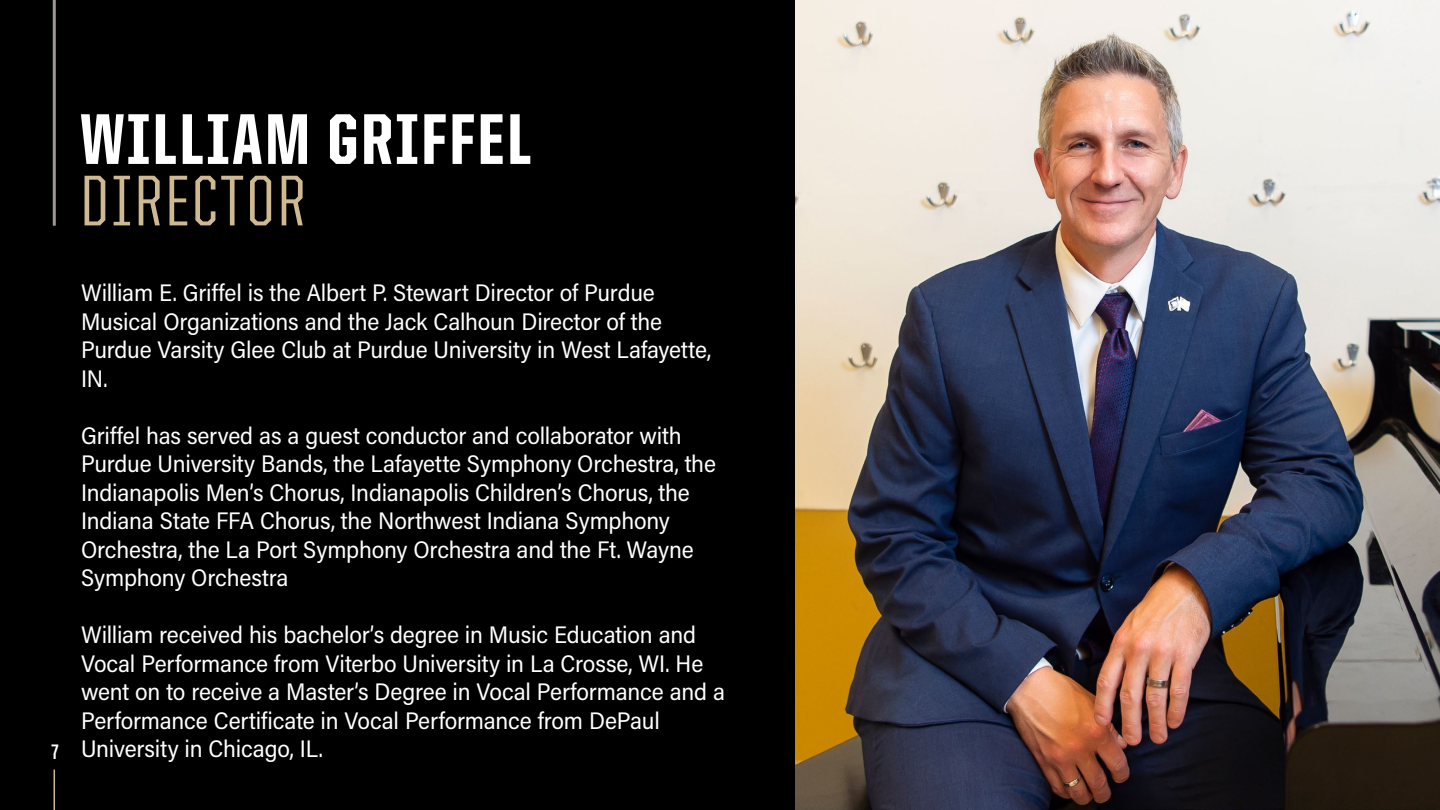
<style>
.page{position:relative;width:1440px;height:810px;background:#fff}
.page>*{position:absolute;margin:0;border:0;box-sizing:border-box;transform-origin:0 0}
.t1{font:800 72px "United Sans Cond";letter-spacing:.04em;color:#fff}
.t2{font:500 72px "United Sans Cond";letter-spacing:.04em;color:#cfb991}
.t3{font:24px/28.5px "Acumin Pro Semi Cond";letter-spacing:-.01em;color:#fff}
</style>
<div class="page">
<div style="left:0;top:0;width:795px;height:810px;background:#000"></div>
<hr style="left:53px;top:0;width:3px;height:226px;background:#9d9795">
<hr style="left:54px;top:770px;width:1px;height:40px;background:#cfb991">
<img style="left:795px;top:0;width:645px;height:810px">
<h1 class="t1" style="left:81px;top:102px;width:452px">WILLIAM GRIFFEL</h1>
<h1 class="t2" style="left:81px;top:164px;width:226px">DIRECTOR</h1>
<p class="t3" style="left:81px;top:278px;width:631px">William E. Griffel is the Albert P. Stewart Director of Purdue Musical Organizations and the Jack Calhoun Director of the Purdue Varsity Glee Club at Purdue University in West Lafayette, IN.</p>
<p class="t3" style="left:81px;top:420px;width:636px">Griffel has served as a guest conductor and collaborator with Purdue University Bands, the Lafayette Symphony Orchestra, the Indianapolis Men’s Chorus, Indianapolis Children’s Chorus, the Indiana State FFA Chorus, the Northwest Indiana Symphony Orchestra, the La Port Symphony Orchestra and the Ft. Wayne Symphony Orchestra</p>
<p class="t3" style="left:81px;top:619px;width:616px">William received his bachelor’s degree in Music Education and</p>
<p class="t3" style="left:81px;top:648px;width:624px">Vocal Performance from Viterbo University in La Crosse, WI. He</p>
<p class="t3" style="left:81px;top:676px;width:645px">went on to receive a Master’s Degree in Vocal Performance and a</p>
<p class="t3" style="left:81px;top:705px;width:580px">Performance Certificate in Vocal Performance from DePaul</p>
<p class="t3" style="left:51px;top:733px;width:273px"><sub>7</sub> University in Chicago, IL.</p>
</div>
